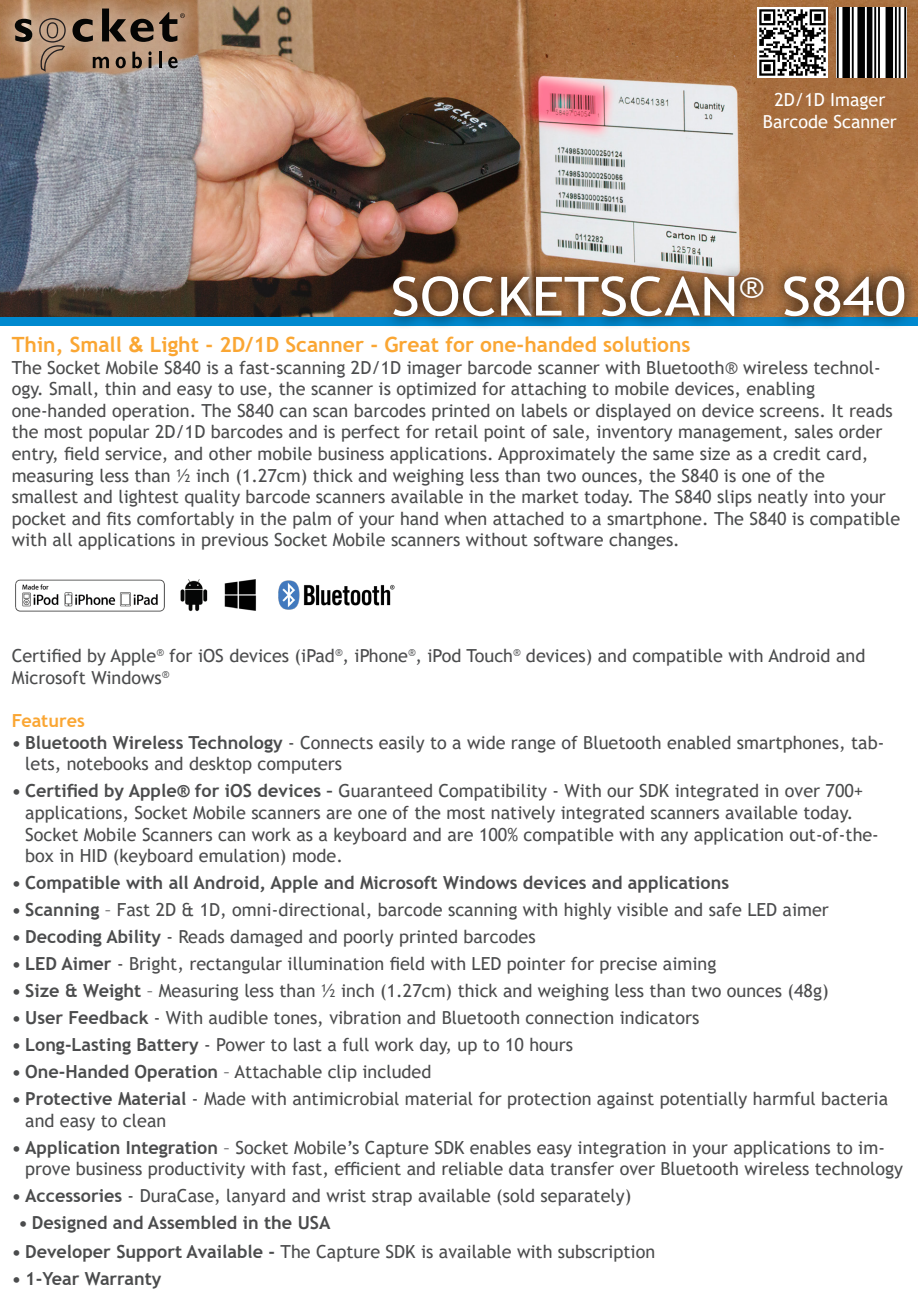
<style>
.page{position:relative;width:918px;height:1296px;background:#fff}
.page>*{position:absolute;margin:0;border:0;box-sizing:border-box;transform-origin:0 0}
.t1{font:54px "Trebuchet MS";color:#fff;scale:1.12 1}
.t2{font:700 21px "Trebuchet MS";color:#faa633}
.t3{font:18px/21.6px "Trebuchet MS";color:#4b4c4d}
.t4{font:700 18px "Trebuchet MS";color:#4b4c4d}
.t5{font:18px "Trebuchet MS";color:#fff}
.t6{font:700 18px "Trebuchet MS";color:#faa633}
.s1{font-family:"Arial"}
.s2{font-weight:700}
</style>
<div class="page">
<img style="left:0;top:0;width:918px;height:317px">
<img style="left:15px;top:579px;width:380px;height:33px">
<div style="left:0;top:317px;width:918px;height:9px;background:#0089cf"></div>
<svg style="left:379px;top:262px;width:539px;height:65px;background:#74624e"></svg>
<div style="left:0;top:0;width:210px;height:96px;background:#fff;opacity:.35"></div>
<svg style="left:15px;top:19px;width:17px;height:23px"></svg>
<svg style="left:72px;top:19px;width:21px;height:23px"></svg>
<svg style="left:39px;top:18px;width:27px;height:54px"></svg>
<svg style="left:93px;top:57px;width:16px;height:11px"></svg>
<svg style="left:116px;top:57px;width:10px;height:11px"></svg>
<svg style="left:132px;top:52px;width:10px;height:16px"></svg>
<svg style="left:148px;top:51px;width:4px;height:17px"></svg>
<hr style="left:159px;top:52px;width:3px;height:16px;background:#050504">
<svg style="left:168px;top:57px;width:10px;height:11px"></svg>
<svg style="left:102px;top:9px;width:83px;height:33px;background:#78604e"></svg>
<img style="left:836px;top:8px;width:70px;height:70px">
<img style="left:758px;top:8px;width:70px;height:70px">
<p class="t5" style="left:774px;top:89px;width:113px">2D/1D Imager</p>
<p class="t5" style="left:763px;top:110px;width:135px">Barcode Scanner</p>
<h1 class="t1" style="left:391px;top:262px;width:462px">SOCKETSCAN<sup>®</sup> S840</h1>
<p class="t2" style="left:12px;top:331px;width:680px">Thin, Small <span class="s1">&amp;</span> Light - 2D/1D Scanner - Great for one-handed solutions</p>
<p class="t3" style="left:12px;top:356px;width:890px">The Socket Mobile S840 is a fast-scanning 2D/1D imager barcode scanner with Bluetooth® wireless technol&shy;ogy. Small, thin and easy to use, the scanner is optimized for attaching to mobile devices, enabling one-handed operation. The S840 can scan barcodes printed on labels or displayed on device screens. It reads the most popular 2D/1D barcodes and is perfect for retail point of sale, inventory management, sales order entry, field service, and other mobile business applications. Approximately the same size as a credit card, measuring less than ½ inch (1.27cm) thick and weighing less than two ounces, the S840 is one of the<br>smallest and lightest quality barcode scanners available in the market today. The S840 slips neatly into your pocket and fits comfortably in the palm of your hand when attached to a smartphone. The S840 is compatible with all applications in previous Socket Mobile scanners without software changes.</p>
<p class="t3" style="left:12px;top:645px;width:855px">Certified by Apple<sup>®</sup> for iOS devices (iPad<sup>®</sup>, iPhone<sup>®</sup>, iPod Touch<sup>®</sup> devices) and compatible with Android and<br>Microsoft Windows<sup>®</sup></p>
<p class="t6" style="left:12px;top:710px;width:75px">Features</p>
<p class="t3" style="left:25px;top:731px;width:861px;text-indent:-14px"><span class="s2">• Bluetooth Wireless Technology</span> - Connects easily to a wide range of Bluetooth enabled smartphones, tab&shy;lets, notebooks and desktop computers</p>
<p class="t3" style="left:25px;top:780px;width:855px;text-indent:-14px"><span class="s2">• Certified by Apple® for iOS devices –</span> Guaranteed Compatibility - With our SDK integrated in over 700+ applications, Socket Mobile scanners are one of the most natively integrated scanners available today.<br>Socket Mobile Scanners can work as a keyboard and are 100% compatible with any application out-of-the&shy;box in HID (keyboard emulation) mode.</p>
<p class="t4" style="left:12px;top:872px;width:719px">• Compatible with all Android, Apple and Microsoft Windows devices and applications</p>
<p class="t3" style="left:12px;top:899px;width:819px"><span class="s2">• Scanning</span> – Fast 2D &amp; 1D, omni-directional, barcode scanning with highly visible and safe LED aimer</p>
<p class="t3" style="left:12px;top:926px;width:525px"><span class="s2">• Decoding Ability</span> - Reads damaged and poorly printed barcodes</p>
<p class="t3" style="left:12px;top:953px;width:706px"><span class="s2">• LED Aimer</span> - Bright, rectangular illumination field with LED pointer for precise aiming</p>
<p class="t3" style="left:12px;top:980px;width:819px"><span class="s2">• Size &amp; Weight</span> – Measuring less than ½ inch (1.27cm) thick and weighing less than two ounces (48g)</p>
<p class="t3" style="left:12px;top:1007px;width:689px"><span class="s2">• User Feedback</span> - With audible tones, vibration and Bluetooth connection indicators</p>
<p class="t3" style="left:12px;top:1034px;width:563px"><span class="s2">• Long-Lasting Battery</span> - Power to last a full work day, up to 10 hours</p>
<p class="t3" style="left:12px;top:1061px;width:421px"><span class="s2">• One-Handed Operation</span> – Attachable clip included</p>
<p class="t3" style="left:25px;top:1088px;width:864px;text-indent:-14px"><span class="s2">• Protective Material</span> - Made with antimicrobial material for protection against potentially harmful bacteria and easy to clean</p>
<p class="t3" style="left:25px;top:1136px;width:879px;text-indent:-14px"><span class="s2">• Application Integration</span> – Socket Mobile’s Capture SDK enables easy integration in your applications to im&shy;prove business productivity with fast, efficient and reliable data transfer over Bluetooth wireless technology</p>
<p class="t3" style="left:12px;top:1185px;width:621px"><span class="s2">• Accessories</span> - DuraCase, lanyard and wrist strap available (sold separately)</p>
<p class="t4" style="left:18px;top:1212px;width:314px">• Designed and Assembled in the USA</p>
<p class="t3" style="left:12px;top:1240px;width:645px"><span class="s2">• Developer Support Available -</span> The Capture SDK is available with subscription</p>
<p class="t4" style="left:12px;top:1267px;width:151px">• 1-Year Warranty</p>
</div>
